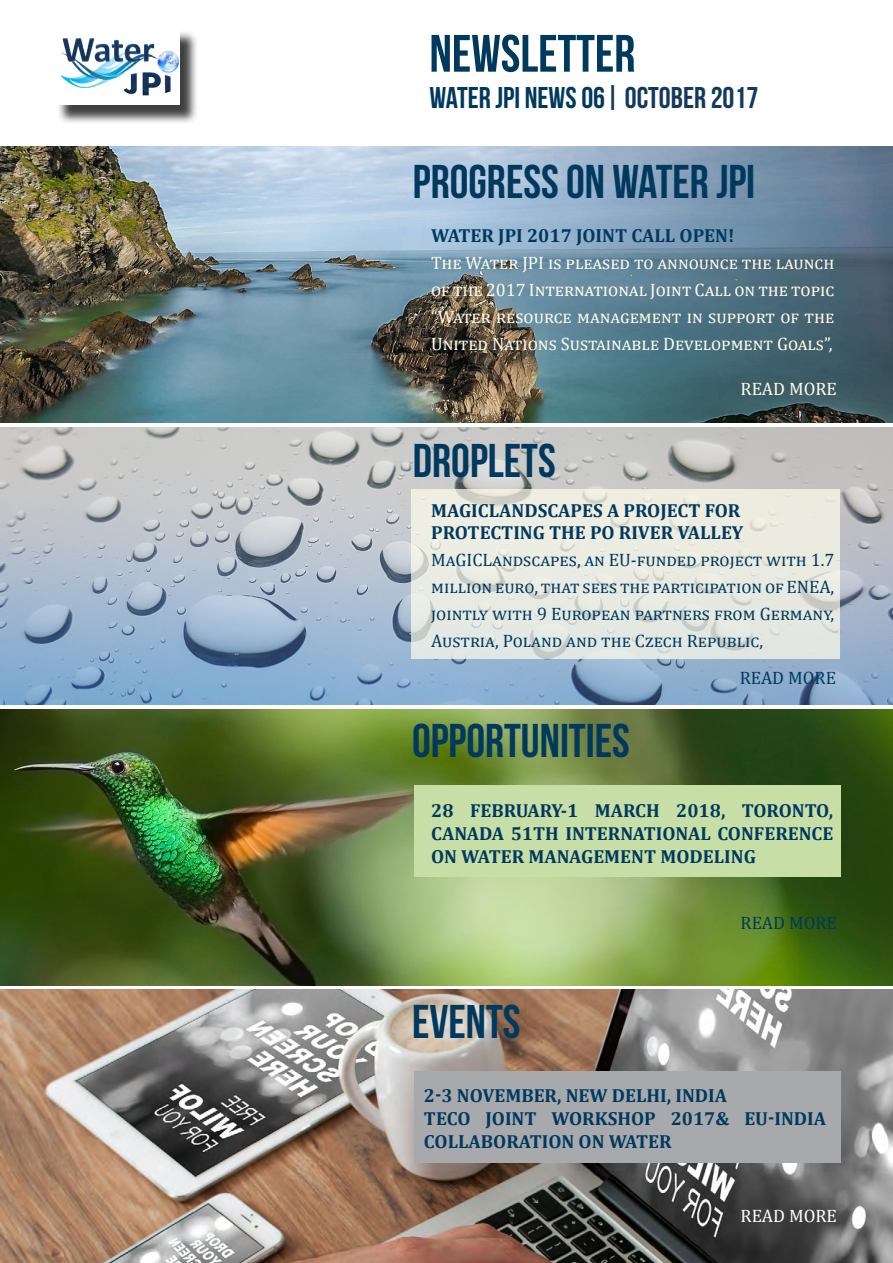
<style>
.page{position:relative;width:893px;height:1263px;background:#fff}
.page>*{position:absolute;margin:0;border:0;box-sizing:border-box;transform-origin:0 0}
.t1{font:52.5px "Bebas Neue";color:#00395e}
.t2{font:47.25px "Bebas Neue";color:#00395e}
.t3{font:30px "Bebas Neue";color:#00395e}
.t4{font:700 18.9px/22.6px "Cambria";color:#00395e}
.t5{font:18px/27px "Cambria";color:#00395e;text-align:justify}
.t6{font:18px/27px "Cambria";color:#fffdeb;text-align:justify}
.t7{font:18px "Cambria";color:#fff}
.s1{color:#13395e}
</style>
<div class="page">
<img style="left:0;top:146px;width:893px;height:276px">
<img style="left:0;top:709px;width:893px;height:276px">
<img style="left:0;top:989px;width:893px;height:274px">
<img style="left:0;top:428px;width:893px;height:276px">
<div style="left:56px;top:29px;width:142px;height:95px;background:#000;opacity:.75"></div>
<div style="left:54px;top:27px;width:126px;height:78px;background:#fff"></div>
<img style="left:61px;top:38px;width:119px;height:58px">
<div style="left:414px;top:1071px;width:426px;height:92px;background:#a7a9ac"></div>
<div style="left:414px;top:786px;width:426px;height:91px;background:#c7dea6"></div>
<svg style="left:412px;top:490px;width:428px;height:169px;fill:#e9ebe2"></svg>
<h1 class="t1" style="left:429px;top:25px;width:207px">NEWSLETTER</h1>
<h3 class="t3" style="left:429px;top:81px;width:330px">WATER JPI NEWS 06<span class="s1">| OCTOBER 2017</span></h3>
<h2 class="t2" style="left:413px;top:156px;width:344px">PROGRESS ON WATER JPI</h2>
<p class="t4" style="left:431px;top:224px;width:305px">WATER JPI 2017 JOINT CALL OPEN!</p>
<p class="t6" style="left:431px;top:249px;width:405px">The Water JPI is pleased to announce the launch of the 2017 International Joint Call on the topic “Water resource management in support of the United Nations Sustainable Development Goals”,</p>
<h2 class="t2" style="left:413px;top:435px;width:144px">DROPLETS</h2>
<p class="t6" style="left:740px;top:375px;width:98px">READ MORE</p>
<p class="t4" style="left:431px;top:498px;width:314px">MAGICLANDSCAPES A PROJECT FOR<br>PROTECTING THE PO RIVER VALLEY</p>
<p class="t5" style="left:431px;top:546px;width:405px">MaGICLandscapes, an EU-funded project with 1.7 million euro, that sees the participation of ENEA, jointly with 9 European partners from Germany, Austria, Poland and the Czech Republic,</p>
<h2 class="t2" style="left:412px;top:714px;width:219px">OPPORTUNITIES</h2>
<p class="t5" style="left:740px;top:664px;width:98px">READ MORE</p>
<p class="t4" style="left:431px;top:799px;width:404px;text-align:justify">28 FEBRUARY-1 MARCH 2018, TORONTO, CANADA 51TH INTERNATIONAL CONFERENCE ON WATER MANAGEMENT MODELING</p>
<h2 class="t2" style="left:412px;top:996px;width:110px">EVENTS</h2>
<p class="t5" style="left:740px;top:909px;width:98px">READ MORE</p>
<p class="t4" style="left:424px;top:1084px;width:404px">2-3 NOVEMBER, NEW DELHI, INDIA<br>TECO JOINT WORKSHOP 2017&amp; EU-INDIA<br>COLLABORATION ON WATER</p>
<p class="t7" style="left:740px;top:1205px;width:98px">READ MORE</p>
</div>
